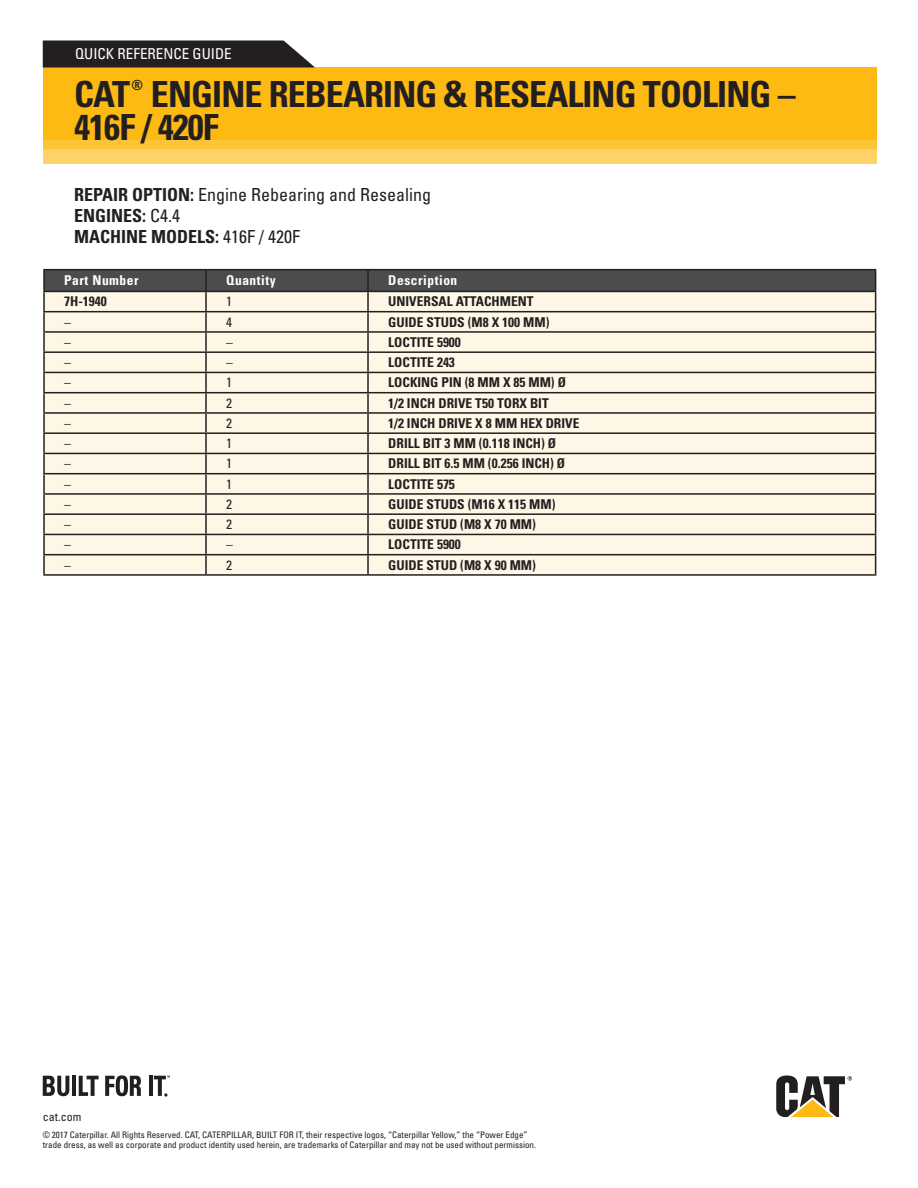
<style>
.page{position:relative;width:918px;height:1188px;background:#fff}
.page>*{position:absolute;margin:0;border:0;box-sizing:border-box;transform-origin:0 0}
.t1{font:700 condensed 36px/33px "Univers LT Std";letter-spacing:-.025em;color:#231f20}
.sub_bullet_1{font:condensed 18px "Univers LT Std";color:#231f20}
.sub_bullet_1-2{font:700 condensed 18px "Univers LT Std";color:#231f20}
.t2{font:condensed 15px "Univers LT Std";color:#fff}
.t3{font:700 condensed 13.5px "Univers LT Std";color:#231f20}
.t4{font:700 condensed 13.5px "Univers LT Std";letter-spacing:.04em;color:#fff}
.t5{font:condensed 13.5px "Univers LT Std";color:#231f20}
.t6{font:condensed 12px "Univers";color:#231f20}
.t7{font:condensed 9px "Univers";color:#231f20}
.s1{font-weight:700}
.s2{font-weight:400}
</style>
<div class="page">
<div style="left:43px;top:149px;width:833px;height:15px;background:#fdd266"></div>
<div style="left:43px;top:122px;width:833px;height:27px;background:#fcc437"></div>
<div style="left:43px;top:68px;width:833px;height:72px;background:#fcba13"></div>
<svg style="left:43px;top:40px;width:272px;height:28px;background:#363230"></svg>
<hr style="left:43px;top:269px;width:163px;height:1px;background:#231f20">
<hr style="left:206px;top:269px;width:162px;height:1px;background:#231f20">
<hr style="left:368px;top:269px;width:508px;height:1px;background:#231f20">
<svg style="left:43px;top:270px;width:833px;height:304px;background:#e9e3d4"></svg>
<hr style="left:43px;top:372px;width:163px;height:1px;background:#231f20">
<hr style="left:43px;top:392px;width:163px;height:1px;background:#231f20">
<hr style="left:43px;top:412px;width:163px;height:2px;background:#231f20">
<hr style="left:43px;top:432px;width:163px;height:2px;background:#231f20">
<hr style="left:43px;top:453px;width:163px;height:1px;background:#231f20">
<hr style="left:43px;top:473px;width:163px;height:1px;background:#231f20">
<hr style="left:43px;top:493px;width:163px;height:2px;background:#231f20">
<hr style="left:43px;top:513px;width:163px;height:2px;background:#231f20">
<hr style="left:43px;top:534px;width:163px;height:1px;background:#231f20">
<hr style="left:43px;top:554px;width:163px;height:1px;background:#231f20">
<hr style="left:43px;top:574px;width:163px;height:2px;background:#231f20">
<hr style="left:206px;top:351px;width:162px;height:2px;background:#231f20">
<hr style="left:368px;top:351px;width:508px;height:2px;background:#231f20">
<hr style="left:206px;top:372px;width:162px;height:1px;background:#231f20">
<hr style="left:368px;top:372px;width:508px;height:1px;background:#231f20">
<hr style="left:206px;top:392px;width:162px;height:1px;background:#231f20">
<hr style="left:368px;top:392px;width:508px;height:1px;background:#231f20">
<hr style="left:206px;top:412px;width:162px;height:2px;background:#231f20">
<hr style="left:368px;top:412px;width:508px;height:2px;background:#231f20">
<hr style="left:206px;top:432px;width:162px;height:2px;background:#231f20">
<hr style="left:368px;top:432px;width:508px;height:2px;background:#231f20">
<hr style="left:206px;top:453px;width:162px;height:1px;background:#231f20">
<hr style="left:368px;top:453px;width:508px;height:1px;background:#231f20">
<hr style="left:206px;top:473px;width:162px;height:1px;background:#231f20">
<hr style="left:368px;top:473px;width:508px;height:1px;background:#231f20">
<hr style="left:206px;top:493px;width:162px;height:2px;background:#231f20">
<hr style="left:368px;top:493px;width:508px;height:2px;background:#231f20">
<hr style="left:206px;top:513px;width:162px;height:2px;background:#231f20">
<hr style="left:368px;top:513px;width:508px;height:2px;background:#231f20">
<hr style="left:206px;top:534px;width:162px;height:1px;background:#231f20">
<hr style="left:368px;top:534px;width:508px;height:1px;background:#231f20">
<hr style="left:206px;top:554px;width:162px;height:1px;background:#231f20">
<hr style="left:368px;top:554px;width:508px;height:1px;background:#231f20">
<hr style="left:206px;top:574px;width:162px;height:2px;background:#231f20">
<hr style="left:368px;top:574px;width:508px;height:2px;background:#231f20">
<svg style="left:43px;top:1076px;width:26px;height:20px"></svg>
<hr style="left:72px;top:1076px;width:4px;height:20px;background:#231f20">
<svg style="left:79px;top:1076px;width:20px;height:20px"></svg>
<svg style="left:105px;top:1075px;width:36px;height:21px"></svg>
<hr style="left:149px;top:1076px;width:4px;height:20px;background:#231f20">
<svg style="left:154px;top:1076px;width:16px;height:21px"></svg>
<svg style="left:776px;top:1076px;width:76px;height:41px"></svg>
<p class="t2" style="left:75px;top:45px;width:158px">QUICK REFERENCE GUIDE</p>
<p class="t1" style="left:74px;top:77px;width:723px">CAT<sup>®</sup> ENGINE REBEARING &amp; RESEALING TOOLING –<br>416F / 420F</p>
<p class="sub_bullet_1" style="left:74px;top:183px;width:359px"><span class="s1">REPAIR OPTION:</span> Engine Rebearing and Resealing</p>
<p class="sub_bullet_1-2" style="left:74px;top:204px;width:108px">ENGINES: <span class="s2">C4.4</span></p>
<p class="sub_bullet_1-2" style="left:74px;top:225px;width:227px">MACHINE MODELS: <span class="s2">416F / 420F</span></p>
<p class="t4" style="left:64px;top:272px;width:76px">Part Number</p>
<p class="t4" style="left:226px;top:272px;width:51px">Quantity</p>
<p class="t4" style="left:388px;top:272px;width:71px">Description</p>
<p class="t3" style="left:64px;top:293px;width:44px">7H-1940</p>
<p class="t5" style="left:226px;top:293px;width:7px">1</p>
<p class="t3" style="left:388px;top:293px;width:147px">UNIVERSAL ATTACHMENT</p>
<p class="t5" style="left:64px;top:313px;width:8px">–</p>
<p class="t5" style="left:226px;top:313px;width:7px">4</p>
<p class="t3" style="left:388px;top:314px;width:163px">GUIDE STUDS (M8 X 100 MM)</p>
<p class="t5" style="left:64px;top:334px;width:8px">–</p>
<p class="t5" style="left:226px;top:334px;width:8px">–</p>
<p class="t3" style="left:388px;top:334px;width:74px">LOCTITE 5900</p>
<p class="t5" style="left:64px;top:354px;width:8px">–</p>
<p class="t5" style="left:226px;top:354px;width:8px">–</p>
<p class="t3" style="left:388px;top:354px;width:68px">LOCTITE 243</p>
<p class="t5" style="left:64px;top:374px;width:8px">–</p>
<p class="t5" style="left:226px;top:374px;width:7px">1</p>
<p class="t3" style="left:388px;top:374px;width:179px">LOCKING PIN (8 MM X 85 MM) Ø</p>
<p class="t5" style="left:64px;top:394px;width:8px">–</p>
<p class="t5" style="left:226px;top:394px;width:7px">2</p>
<p class="t3" style="left:388px;top:395px;width:162px">1/2 INCH DRIVE T50 TORX BIT</p>
<p class="t5" style="left:64px;top:415px;width:8px">–</p>
<p class="t5" style="left:226px;top:415px;width:7px">2</p>
<p class="t3" style="left:388px;top:415px;width:193px">1/2 INCH DRIVE X 8 MM HEX DRIVE</p>
<p class="t5" style="left:64px;top:435px;width:8px">–</p>
<p class="t5" style="left:226px;top:435px;width:7px">1</p>
<p class="t3" style="left:388px;top:435px;width:169px">DRILL BIT 3 MM (0.118 INCH) Ø</p>
<p class="t5" style="left:64px;top:455px;width:8px">–</p>
<p class="t5" style="left:226px;top:455px;width:7px">1</p>
<p class="t3" style="left:388px;top:455px;width:178px">DRILL BIT 6.5 MM (0.256 INCH) Ø</p>
<p class="t5" style="left:64px;top:475px;width:8px">–</p>
<p class="t5" style="left:226px;top:475px;width:7px">1</p>
<p class="t3" style="left:388px;top:476px;width:68px">LOCTITE 575</p>
<p class="t5" style="left:64px;top:496px;width:8px">–</p>
<p class="t5" style="left:226px;top:496px;width:7px">2</p>
<p class="t3" style="left:388px;top:496px;width:169px">GUIDE STUDS (M16 X 115 MM)</p>
<p class="t5" style="left:64px;top:516px;width:8px">–</p>
<p class="t5" style="left:226px;top:516px;width:7px">2</p>
<p class="t3" style="left:388px;top:516px;width:149px">GUIDE STUD (M8 X 70 MM)</p>
<p class="t5" style="left:64px;top:536px;width:8px">–</p>
<p class="t5" style="left:226px;top:536px;width:8px">–</p>
<p class="t3" style="left:388px;top:536px;width:74px">LOCTITE 5900</p>
<p class="t5" style="left:64px;top:556px;width:8px">–</p>
<p class="t5" style="left:226px;top:556px;width:7px">2</p>
<p class="t3" style="left:388px;top:557px;width:149px">GUIDE STUD (M8 X 90 MM)</p>
<p class="t6" style="left:43px;top:1109px;width:40px">cat.com</p>
<p class="t7" style="left:43px;top:1129px;width:486px">© 2017 Caterpillar. All Rights Reserved. CAT, CATERPILLAR, BUILT FOR IT, their respective logos, “Caterpillar Yellow,” the “Power Edge”</p>
<p class="t7" style="left:43px;top:1139px;width:495px">trade dress, as well as corporate and product identity used herein, are trademarks of Caterpillar and may not be used without permission.</p>
</div>
